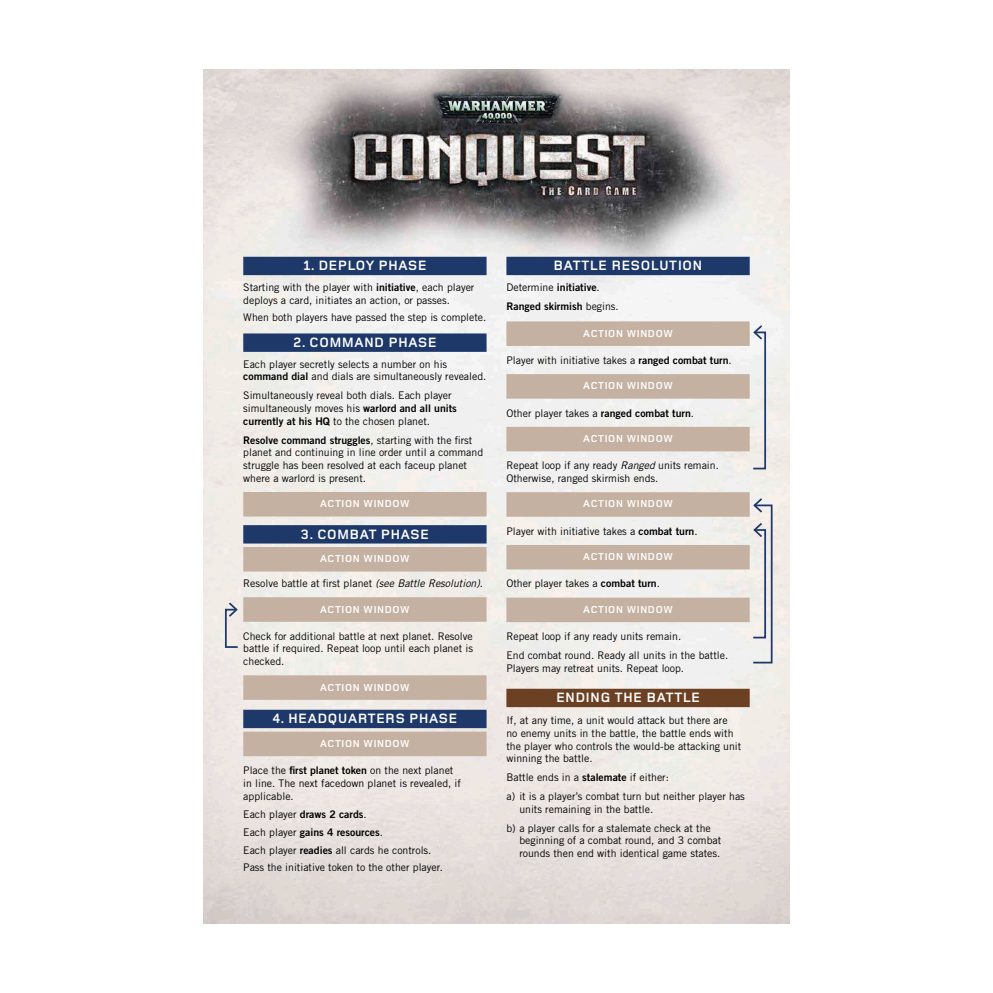
<style>
.page{position:relative;width:993px;height:993px;background:#fff}
.page>*{position:absolute;margin:0;border:0;box-sizing:border-box;transform-origin:0 0}
.t1{font:700 14px "Foundry Monoline";letter-spacing:.06em;color:#fff}
.t2{font:10.5px/12.6px "Trade Gothic";color:#000}
.t3{font:700 10.5px "Foundry Monoline";letter-spacing:.065em;color:#fff}
.t4{font:10.5px "Trade Gothic Bold Two";color:#000}
.s1{font-family:"Trade Gothic Bold Two"}
.s2{font-family:"Trade Gothic"}
.s3{font-style:italic}
</style>
<div class="page">
<img style="left:203px;top:69px;width:586px;height:854px">
<div style="left:243px;top:257px;width:243px;height:18px;background:#1d3869"></div>
<div style="left:243px;top:333px;width:243px;height:19px;background:#1d3869"></div>
<div style="left:243px;top:492px;width:243px;height:24px;background:#c5b1a1"></div>
<div style="left:243px;top:525px;width:243px;height:18px;background:#1d3869"></div>
<div style="left:243px;top:547px;width:243px;height:24px;background:#c5b1a1"></div>
<div style="left:243px;top:597px;width:243px;height:24px;background:#c5b1a1"></div>
<div style="left:243px;top:675px;width:243px;height:24px;background:#c5b1a1"></div>
<div style="left:243px;top:709px;width:243px;height:19px;background:#1d3869"></div>
<div style="left:243px;top:731px;width:243px;height:24px;background:#c5b1a1"></div>
<div style="left:506px;top:257px;width:243px;height:18px;background:#1d3869"></div>
<div style="left:506px;top:321px;width:243px;height:25px;background:#c5b1a1"></div>
<div style="left:506px;top:374px;width:243px;height:24px;background:#c5b1a1"></div>
<div style="left:506px;top:426px;width:243px;height:25px;background:#c5b1a1"></div>
<div style="left:506px;top:492px;width:243px;height:24px;background:#c5b1a1"></div>
<div style="left:506px;top:544px;width:243px;height:25px;background:#c5b1a1"></div>
<div style="left:506px;top:597px;width:243px;height:25px;background:#c5b1a1"></div>
<div style="left:506px;top:688px;width:243px;height:19px;background:#6c4023"></div>
<svg style="left:224px;top:600px;width:15px;height:48px"></svg>
<svg style="left:751px;top:323px;width:15px;height:147px"></svg>
<svg style="left:751px;top:496px;width:22px;height:168px;background:#cdced4"></svg>
<h1 class="t1" style="left:303px;top:258px;width:124px">1. DEPLOY PHASE</h1>
<p class="t2" style="left:243px;top:281px;width:232px">Starting with the player with <span class="s1">initiative</span>, each player deploys a card, initiates an action, or passes.</p>
<p class="t2" style="left:243px;top:311px;width:244px">When both players have passed the step is complete.</p>
<h1 class="t1" style="left:293px;top:335px;width:144px">2. COMMAND PHASE</h1>
<p class="t2" style="left:243px;top:357px;width:244px">Each player secretly selects a number on his <span class="s1">command dial</span> and dials are simultaneously revealed.</p>
<p class="t2" style="left:243px;top:389px;width:215px">Simultaneously reveal both dials. Each player simultaneously moves his <span class="s1">warlord and all units currently at his HQ</span> to the chosen planet.</p>
<p class="t4" style="left:243px;top:433px;width:230px">Resolve command struggles<span class="s2">, starting with the first</span></p>
<p class="t2" style="left:243px;top:446px;width:241px">planet and continuing in line order until a command struggle has been resolved at each faceup planet where a warlord is present.</p>
<p class="t3" style="left:320px;top:498px;width:91px">ACTION WINDOW</p>
<h1 class="t1" style="left:301px;top:526px;width:129px">3. COMBAT PHASE</h1>
<p class="t3" style="left:320px;top:553px;width:91px">ACTION WINDOW</p>
<p class="t2" style="left:243px;top:576px;width:241px">Resolve battle at first planet <span class="s3">(see Battle Resolution)</span>.</p>
<p class="t3" style="left:320px;top:603px;width:91px">ACTION WINDOW</p>
<p class="t2" style="left:243px;top:629px;width:231px;text-align:justify">Check for additional battle at next planet. Resolve battle if required. Repeat loop until each planet is checked.</p>
<p class="t3" style="left:320px;top:681px;width:91px">ACTION WINDOW</p>
<h1 class="t1" style="left:272px;top:710px;width:186px">4. HEADQUARTERS PHASE</h1>
<p class="t3" style="left:320px;top:737px;width:91px">ACTION WINDOW</p>
<p class="t2" style="left:243px;top:763px;width:219px">Place the <span class="s1">first planet token</span> on the next planet in line. The next facedown planet is revealed, if applicable.</p>
<p class="t2" style="left:243px;top:808px;width:125px">Each player <span class="s1">draws 2 cards</span>.</p>
<p class="t4" style="left:243px;top:825px;width:141px"><span class="s2">Each player</span> gains 4 resources<span class="s2">.</span></p>
<p class="t2" style="left:243px;top:840px;width:201px;line-height:17.7px">Each player <span class="s1">readies</span> all cards he controls.<br>Pass the initiative token to the other player.</p>
<h1 class="t1" style="left:553px;top:258px;width:150px">BATTLE RESOLUTION</h1>
<p class="t2" style="left:506px;top:281px;width:95px">Determine <span class="s1">initiative</span>.</p>
<p class="t4" style="left:506px;top:299px;width:114px">Ranged skirmish <span class="s2">begins.</span></p>
<p class="t3" style="left:583px;top:327px;width:91px">ACTION WINDOW</p>
<p class="t2" style="left:506px;top:353px;width:227px">Player with initiative takes a <span class="s1">ranged combat turn</span>.</p>
<p class="t3" style="left:583px;top:380px;width:91px">ACTION WINDOW</p>
<p class="t2" style="left:506px;top:406px;width:189px">Other player takes a <span class="s1">ranged combat turn</span>.</p>
<p class="t3" style="left:583px;top:433px;width:91px">ACTION WINDOW</p>
<p class="t2" style="left:506px;top:459px;width:214px">Repeat loop if any ready <span class="s3">Ranged</span> units remain.<br>Otherwise, ranged skirmish ends.</p>
<p class="t3" style="left:583px;top:498px;width:91px">ACTION WINDOW</p>
<p class="t2" style="left:506px;top:524px;width:192px">Player with initiative takes a <span class="s1">combat turn</span>.</p>
<p class="t3" style="left:583px;top:551px;width:91px">ACTION WINDOW</p>
<p class="t2" style="left:506px;top:577px;width:155px">Other player takes a <span class="s1">combat turn</span>.</p>
<p class="t3" style="left:583px;top:603px;width:91px">ACTION WINDOW</p>
<p class="t2" style="left:506px;top:626px;width:223px;line-height:18.9px">Repeat loop if any ready units remain.<br>End combat round. Ready all units in the battle.</p>
<p class="t2" style="left:506px;top:661px;width:179px">Players may retreat units. Repeat loop.</p>
<h1 class="t1" style="left:556px;top:690px;width:145px">ENDING THE BATTLE</h1>
<p class="t2" style="left:506px;top:713px;width:236px">If, at any time, a unit would attack but there are<br>no enemy units in the battle, the battle ends with the player who controls the would-be attacking unit winning the battle.</p>
<p class="t2" style="left:506px;top:767px;width:240px;line-height:18.9px">Battle ends in a <span class="s1">stalemate</span> if either:<br>a) it is a player’s combat turn but neither player has</p>
<p class="t2" style="left:506px;top:799px;width:206px;line-height:18.9px;text-indent:13px">units remaining in the battle.<br>b) a player calls for a stalemate check at the</p>
<p class="t2" style="left:519px;top:834px;width:203px">beginning of a combat round, and 3 combat rounds then end with identical game states.</p>
</div>
